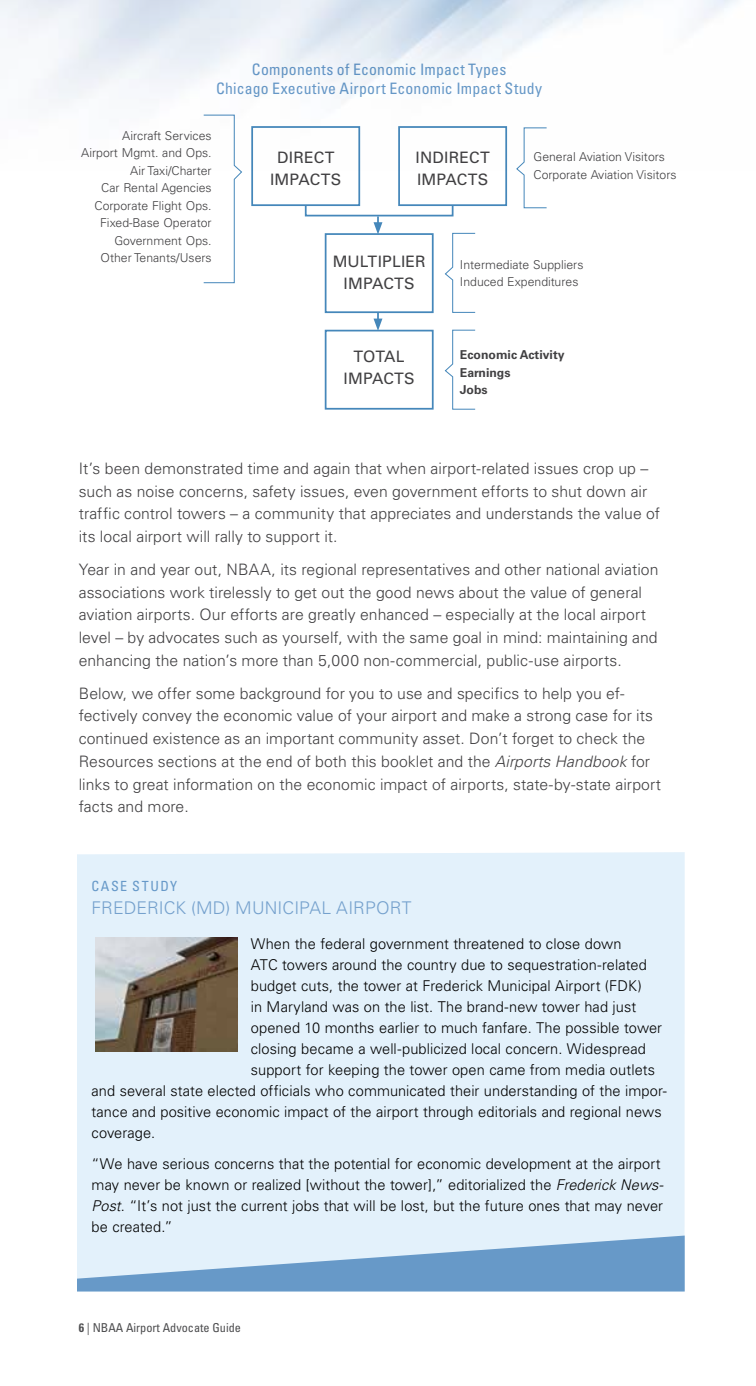
<style>
.page{position:relative;width:756px;height:1386px;background:#fff}
.page>*{position:absolute;margin:0;border:0;box-sizing:border-box;transform-origin:0 0}
.t1{font:300 17.5px "Univers LT Std";letter-spacing:.01em;color:#75a1cd}
.t2{font:300 15.75px/22.8px "Univers LT Std";letter-spacing:.005em;color:#414042}
.t3{font:condensed 15.75px/19.2px "Univers LT Std";letter-spacing:.015em;color:#6799c8;text-align:center}
.t4{font:15.75px/21.9px "Univers LT Std";letter-spacing:.01em;color:#414042}
.t5{font:300 14.88px/21px "Univers LT Std";letter-spacing:.005em;color:#000}
.t6{font:condensed 14px "Univers LT Std";letter-spacing:.115em;color:#6799c8}
.t7{font:300 12.25px/17.5px "Univers LT Std";color:#414042}
.t8{font:700 12.25px/17.5px "Univers LT Std";color:#414042}
.t9{font:condensed 12.25px "Univers LT Std";color:#4d4d4f}
.s1{font-style:italic}
.s2{font-weight:700}
</style>
<div class="page">
<div style="left:77px;top:852px;width:608px;height:384px;background:#e3f1fb"></div>
<div style="left:305px;top:194px;width:149px;height:22px;border:2px solid #4587ba"></div>
<div style="left:251px;top:126px;width:109px;height:80px;background:#fff;border:2px solid #4587ba"></div>
<div style="left:398px;top:126px;width:109px;height:80px;background:#fff;border:2px solid #4587ba"></div>
<div style="left:325px;top:233px;width:109px;height:80px;background:#fff;border:2px solid #4587ba"></div>
<div style="left:325px;top:330px;width:109px;height:80px;background:#fff;border:2px solid #4587ba"></div>
<svg style="left:374px;top:216px;width:8px;height:18px"></svg>
<svg style="left:374px;top:313px;width:8px;height:18px"></svg>
<svg style="left:203px;top:171px;width:39px;height:113px"></svg>
<svg style="left:518px;top:171px;width:29px;height:38px"></svg>
<svg style="left:444px;top:232px;width:32px;height:81px"></svg>
<svg style="left:444px;top:329px;width:32px;height:81px"></svg>
<img style="left:96px;top:938px;width:142px;height:114px">
<svg style="left:77px;top:1236px;width:608px;height:56px;background:#97bbdb"></svg>
<img style="left:0;top:0;width:738px;height:171px">
<p class="t3" style="left:216px;top:59px;width:328px">Components of Economic Impact Types<br>Chicago Executive Airport Economic Impact Study</p>
<p class="t7" style="left:81px;top:127px;width:132px;text-align:right">Aircraft Services<br>Airport Mgmt. and Ops.<br>Air Taxi/Charter<br>Car Rental Agencies<br>Corporate Flight Ops.<br>Fixed-Base Operator<br>Government Ops.<br>Other Tenants/Users</p>
<p class="t4" style="left:270px;top:146px;width:66px;text-indent:7px">DIRECT<br>IMPACT</p>
<p class="t4" style="left:331px;top:168px;width:12px">S</p>
<p class="t4" style="left:416px;top:146px;width:76px">I NDIRECT<br>IMPACT</p>
<p class="t4" style="left:478px;top:168px;width:12px">S</p>
<p class="t7" style="left:534px;top:148px;width:145px">General Aviation Visitors<br>Corporate Aviation Visitors</p>
<p class="t4" style="left:344px;top:251px;width:66px;text-indent:-11px">M ULTIPLIER<br>IMPACT</p>
<p class="t4" style="left:404px;top:273px;width:12px">S</p>
<p class="t4" style="left:344px;top:346px;width:63px;text-indent:10px">TOTA L<br>IM PACT</p>
<p class="t4" style="left:404px;top:368px;width:12px">S</p>
<p class="t7" style="left:460px;top:256px;width:125px">Intermediate Suppliers<br>Induced Expenditures</p>
<p class="t8" style="left:460px;top:346px;width:106px">Economic Activity<br>Earnings<br>Jobs</p>
<p class="t2" style="left:79px;top:457px;width:583px">It’s been demonstrated time and again that when airport-related issues crop up – such as noise concerns, safety issues, even government efforts to shut down air traffic control towers – a community that appreciates and understands the value of its local airport will rally to support it.</p>
<p class="t2" style="left:79px;top:558px;width:581px">Year in and year out, NBAA, its regional representatives and other national aviation associations work tirelessly to get out the good news about the value of general aviation airports. Our efforts are greatly enhanced – especially at the local airport level – by advocates such as yourself, with the same goal in mind: maintaining and enhancing the nation’s more than 5,000 non-commercial, public-use airports.</p>
<p class="t2" style="left:79px;top:682px;width:584px">Below, we offer some background for you to use and specifics to help you ef&shy;fectively convey the economic value of your airport and make a strong case for its continued existence as an important community asset. Don’t forget to check the Resources sections at the end of both this booklet and the <span class="s1">Airports Handbook</span> for links to great information on the economic impact of airports, state-by-state airport facts and more.</p>
<p class="t6" style="left:92px;top:878px;width:19px">Case</p>
<p class="t6" style="left:132px;top:878px;width:46px">Study</p>
<p class="t1" style="left:92px;top:897px;width:321px">FREDERICK (MD) MUNICIPAL AIRPORT</p>
<p class="t5" style="left:251px;top:933px;width:372px">When the federal government threatened to close down</p>
<p class="t5" style="left:251px;top:954px;width:398px">ATC towers around the country due to sequestration-related</p>
<p class="t5" style="left:251px;top:975px;width:393px">budget cuts, the tower at Frederick Municipal Airport (FDK)</p>
<p class="t5" style="left:251px;top:996px;width:387px">in Maryland was on the list. The brand-new tower had just</p>
<p class="t5" style="left:251px;top:1017px;width:413px">opened 10 months earlier to much fanfare. The possible tower</p>
<p class="t5" style="left:251px;top:1038px;width:397px">closing became a well-publicized local concern. Widespread</p>
<p class="t5" style="left:251px;top:1059px;width:406px">support for keeping the tower open came from media outlets</p>
<p class="t5" style="left:92px;top:1080px;width:577px">and several state elected officials who communicated their understanding of the impor-</p>
<p class="t5" style="left:92px;top:1101px;width:572px">tance and positive economic impact of the airport through editorials and regional news</p>
<p class="t5" style="left:92px;top:1122px;width:65px">coverage.</p>
<p class="t5" style="left:92px;top:1153px;width:574px">“We have serious concerns that the potential for economic development at the airport may never be known or realized [without the tower],” editorialized the <span class="s1">Frederick News-Post</span>. “It’s not just the current jobs that will be lost, but the future ones that may never be created.”</p>
<p class="t9" style="left:79px;top:1320px;width:164px"><span class="s2">6</span> | NBAA Airport Advocate Guide</p>
</div>
